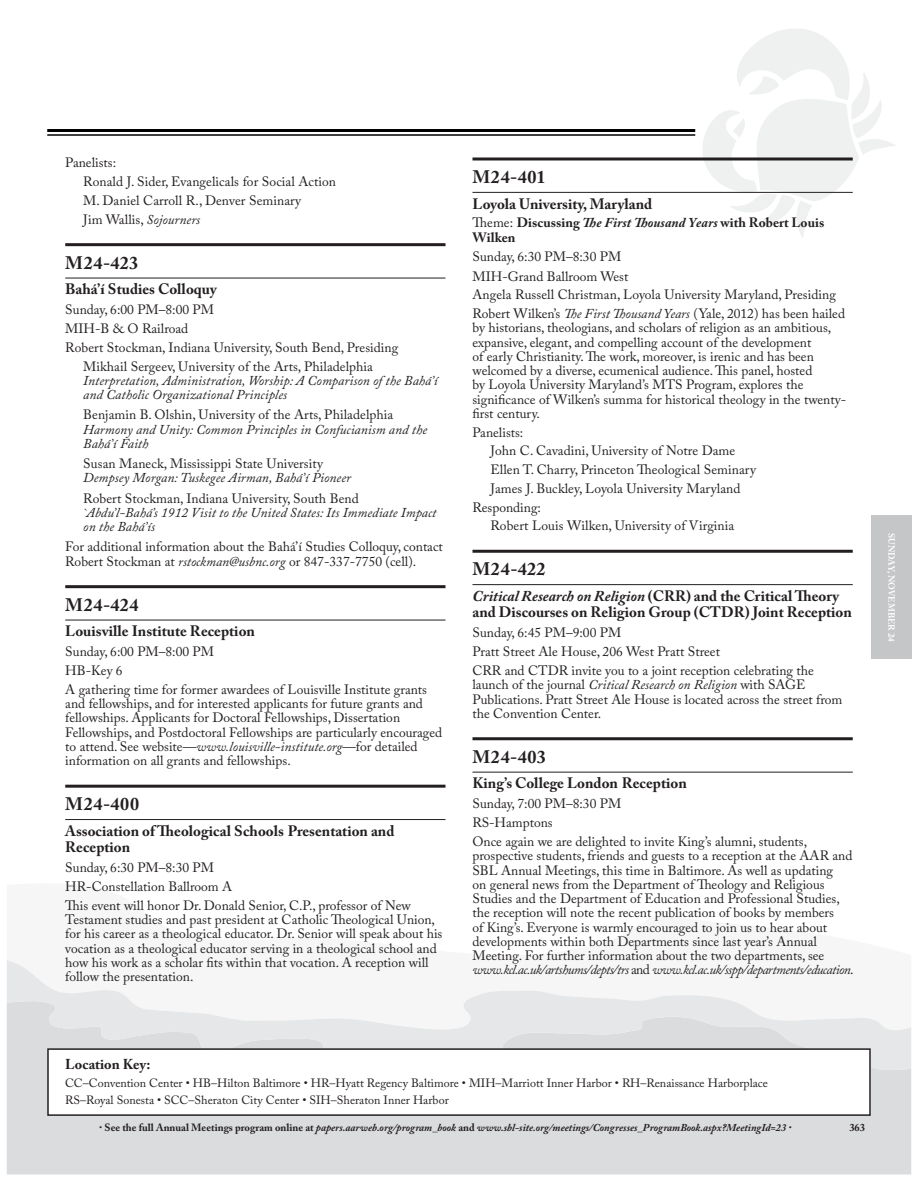
<style>
.page{position:relative;width:918px;height:1188px;background:#fff}
.page>*{position:absolute;margin:0;border:0;box-sizing:border-box;transform-origin:0 0}
.t1{font:700 18px "Adobe Caslon Pro";letter-spacing:.035em;color:#231f20}
.t2{font:700 15px/16.5px "Adobe Caslon Pro";color:#231f20}
.t3{font:700 14.25px "Adobe Caslon Pro";color:#231f20}
.t4{font:13.5px/14.2px "Adobe Caslon Pro";color:#231f20}
.t5{font:italic 13.5px/14.2px "Adobe Caslon Pro";letter-spacing:.005em;color:#231f20}
.t6{font:700 13.5px/14.2px "Adobe Caslon Pro";letter-spacing:.005em;color:#231f20}
.t7{font:12px/16.5px "Adobe Caslon Pro";color:#231f20}
.t8{font:italic 700 10.5px "Adobe Caslon Pro";color:#231f20}
.t9{font:700 10.5px "Adobe Caslon Pro";color:#231f20}
.t10{font:700 9px "Adobe Caslon Pro";letter-spacing:.015em;color:#fff}
.s1{font-style:italic}
.s2{font-weight:400}
.s3{font-style:normal}
</style>
<div class="page">
<div style="left:7px;top:1070px;width:904px;height:105px;background:#dbdcde"></div>
<svg style="left:7px;top:960px;width:904px;height:110px;fill:#f6f6f7"></svg>
<hr style="left:47px;top:129px;width:648px;height:3px;background:#000">
<hr style="left:47px;top:134px;width:648px;height:2px;background:#000">
<svg style="left:693px;top:29px;width:202px;height:209px"></svg>
<div style="left:871px;top:515px;width:40px;height:144px;background:#c5c6c8"></div>
<div style="left:48px;top:1049px;width:822px;height:66px;background:#fff"></div>
<div style="left:47px;top:1048px;width:824px;height:68px;border:2px solid #231f20"></div>
<hr style="left:65px;top:243px;width:381px;height:3px;background:#231f20">
<hr style="left:65px;top:278px;width:381px;height:1px;background:#231f20">
<hr style="left:65px;top:585px;width:381px;height:3px;background:#231f20">
<hr style="left:65px;top:620px;width:381px;height:1px;background:#231f20">
<hr style="left:65px;top:785px;width:381px;height:3px;background:#231f20">
<hr style="left:65px;top:819px;width:381px;height:1px;background:#231f20">
<hr style="left:473px;top:158px;width:380px;height:2px;background:#231f20">
<hr style="left:473px;top:192px;width:380px;height:1px;background:#231f20">
<hr style="left:473px;top:550px;width:380px;height:3px;background:#231f20">
<hr style="left:473px;top:584px;width:380px;height:1px;background:#231f20">
<hr style="left:473px;top:737px;width:380px;height:3px;background:#231f20">
<hr style="left:473px;top:772px;width:380px;height:1px;background:#231f20">
<p class="t4" style="left:83px;top:155px;width:254px;line-height:18.8px;text-indent:-18px">Panelists:<br>Ronald J. Sider, Evangelicals for Social Action<br>M. Daniel Carroll R., Denver Seminary<br>Jim Wallis, <span class="s1">Sojourners</span></p>
<h1 class="t1" style="left:65px;top:256px;width:74px">M24-423</h1>
<p class="t2" style="left:65px;top:283px;width:153px">Bahá’í Studies Colloquy</p>
<p class="t4" style="left:65px;top:304px;width:150px">Sunday, 6:00 PM–8:00 PM</p>
<p class="t4" style="left:65px;top:323px;width:125px">MIH-B &amp; O Railroad</p>
<p class="t4" style="left:65px;top:342px;width:335px">Robert Stockman, Indiana University, South Bend, Presiding</p>
<p class="t4" style="left:83px;top:361px;width:291px">Mikhail Sergeev, University of the Arts, Philadelphia</p>
<p class="t5" style="left:83px;top:375px;width:356px">Interpretation, Administration, Worship: A Comparison of the Bahá’í and Catholic Organizational Principles</p>
<p class="t4" style="left:83px;top:410px;width:312px">Benjamin B. Olshin, University of the Arts, Philadelphia</p>
<p class="t5" style="left:83px;top:424px;width:345px">Harmony and Unity: Common Principles in Confucianism and the<br>Bahá’í Faith</p>
<p class="t4" style="left:83px;top:458px;width:241px">Susan Maneck, Mississippi State University</p>
<p class="t5" style="left:83px;top:472px;width:269px">Dempsey Morgan: Tuskegee Airman, Bahá’í Pioneer</p>
<p class="t4" style="left:83px;top:493px;width:277px">Robert Stockman, Indiana University, South Bend</p>
<p class="t5" style="left:83px;top:507px;width:355px">`Abdu’l-Bahá’s 1912 Visit to the United States: Its Immediate Impact on the Bahá’ís</p>
<p class="t4" style="left:65px;top:542px;width:379px">For additional information about the Bahá’í Studies Colloquy, contact<br>Robert Stockman at <span class="s1">rstockman@usbnc.org</span> or 847-337-7750 (cell).</p>
<h1 class="t1" style="left:65px;top:598px;width:75px">M24-424</h1>
<p class="t2" style="left:65px;top:625px;width:191px">Louisville Institute Reception</p>
<p class="t4" style="left:65px;top:643px;width:363px;line-height:19px">Sunday, 6:00 PM–8:00 PM<br>HB-Key 6<br>A gathering time for former awardees of Louisville Institute grants</p>
<p class="t4" style="left:65px;top:698px;width:378px">and fellowships, and for interested applicants for future grants and fellowships. Applicants for Doctoral Fellowships, Dissertation Fellowships, and Postdoctoral Fellowships are particularly encouraged to attend. See website—<span class="s1">www.louisville-institute.org</span>—for detailed information on all grants and fellowships.</p>
<h1 class="t1" style="left:65px;top:797px;width:75px">M24-400</h1>
<p class="t2" style="left:65px;top:824px;width:331px">Association of Theological Schools Presentation and<br>Reception</p>
<p class="t4" style="left:65px;top:859px;width:347px;line-height:19px">Sunday, 6:30 PM–8:30 PM<br>HR-Constellation Ballroom A<br>This event will honor Dr. Donald Senior, C.P., professor of New</p>
<p class="t4" style="left:65px;top:914px;width:379px">Testament studies and past president at Catholic Theological Union, for his career as a theological educator. Dr. Senior will speak about his vocation as a theological educator serving in a theological school and how his work as a scholar fits within that vocation. A reception will follow the presentation.</p>
<h1 class="t1" style="left:473px;top:170px;width:74px">M24-401</h1>
<p class="t2" style="left:473px;top:197px;width:181px">Loyola University, Maryland</p>
<p class="t6" style="left:473px;top:217px;width:353px"><span class="s2">Theme:</span> Discussing <span class="s1">The First Thousand Years</span> with Robert Louis<br>Wilken</p>
<p class="t4" style="left:473px;top:249px;width:374px;line-height:19px">Sunday, 6:30 PM–8:30 PM<br>MIH-Grand Ballroom West<br>Angela Russell Christman, Loyola University Maryland, Presiding Robert Wilken’s <span class="s1">The First Thousand Years</span> (Yale, 2012) has been hailed</p>
<p class="t4" style="left:473px;top:322px;width:375px">by historians, theologians, and scholars of religion as an ambitious, expansive, elegant, and compelling account of the development<br>of early Christianity. The work, moreover, is irenic and has been welcomed by a diverse, ecumenical audience. This panel, hosted<br>by Loyola University Maryland’s MTS Program, explores the significance of Wilken’s summa for historical theology in the twenty&shy;first century.</p>
<p class="t4" style="left:473px;top:427px;width:52px">Panelists:</p>
<p class="t4" style="left:491px;top:445px;width:246px">John C. Cavadini, University of Notre Dame</p>
<p class="t4" style="left:491px;top:464px;width:267px">Ellen T. Charry, Princeton Theological Seminary</p>
<p class="t4" style="left:491px;top:483px;width:251px">James J. Buckley, Loyola University Maryland</p>
<p class="t4" style="left:473px;top:502px;width:70px">Responding:</p>
<p class="t4" style="left:491px;top:520px;width:245px">Robert Louis Wilken, University of Virginia</p>
<h1 class="t1" style="left:473px;top:562px;width:74px">M24-422</h1>
<p class="t2" style="left:473px;top:589px;width:381px"><span class="s1">Critical Research on Religion</span> (CRR) and the Critical Theory and Discourses on Religion Group (CTDR) Joint Reception</p>
<p class="t4" style="left:473px;top:624px;width:343px;line-height:19px">Sunday, 6:45 PM–9:00 PM<br>Pratt Street Ale House, 206 West Pratt Street<br>CRR and CTDR invite you to a joint reception celebrating the</p>
<p class="t4" style="left:473px;top:679px;width:371px">launch of the journal <span class="s1">Critical Research on Religion</span> with SAGE<br>Publications. Pratt Street Ale House is located across the street from the Convention Center.</p>
<h1 class="t1" style="left:473px;top:750px;width:75px">M24-403</h1>
<p class="t2" style="left:473px;top:777px;width:216px">King’s College London Reception</p>
<p class="t4" style="left:473px;top:795px;width:336px;line-height:19px">Sunday, 7:00 PM–8:30 PM<br>RS-Hamptons<br>Once again we are delighted to invite King’s alumni, students,</p>
<p class="t4" style="left:473px;top:850px;width:383px">prospective students, friends and guests to a reception at the AAR and SBL Annual Meetings, this time in Baltimore. As well as updating<br>on general news from the Department of Theology and Religious Studies and the Department of Education and Professional Studies, the reception will note the recent publication of books by members<br>of King’s. Everyone is warmly encouraged to join us to hear about developments within both Departments since last year’s Annual Meeting. For further information about the two departments, see <span class="s1">www.kcl.ac.uk/artshums/depts/trs</span> and <span class="s1">www.kcl.ac.uk/sspp/departments/education</span>.</p>
<p class="t10" style="left:895px;top:533px;width:111px;rotate:90deg">SUNDAY, NOVEMBER 24</p>
<p class="t3" style="left:65px;top:1059px;width:87px">Location Key:</p>
<p class="t7" style="left:65px;top:1077px;width:704px">CC–Convention Center • HB–Hilton Baltimore • HR–Hyatt Regency Baltimore • MIH–Marriott Inner Harbor • RH–Renaissance Harborplace<br>RS–Royal Sonesta • SCC–Sheraton City Center • SIH–Sheraton Inner Harbor</p>
<p class="t8" style="left:105px;top:1123px;width:683px"><span class="s3">See the full Annual Meetings program online at</span> papers.aarweb.org/program_book <span class="s3">and</span> www.sbl-site.org/meetings/Congresses_ProgramBook.aspx?MeetingId=23</p>
<p class="t9" style="left:849px;top:1123px;width:17px">363</p>
</div>
